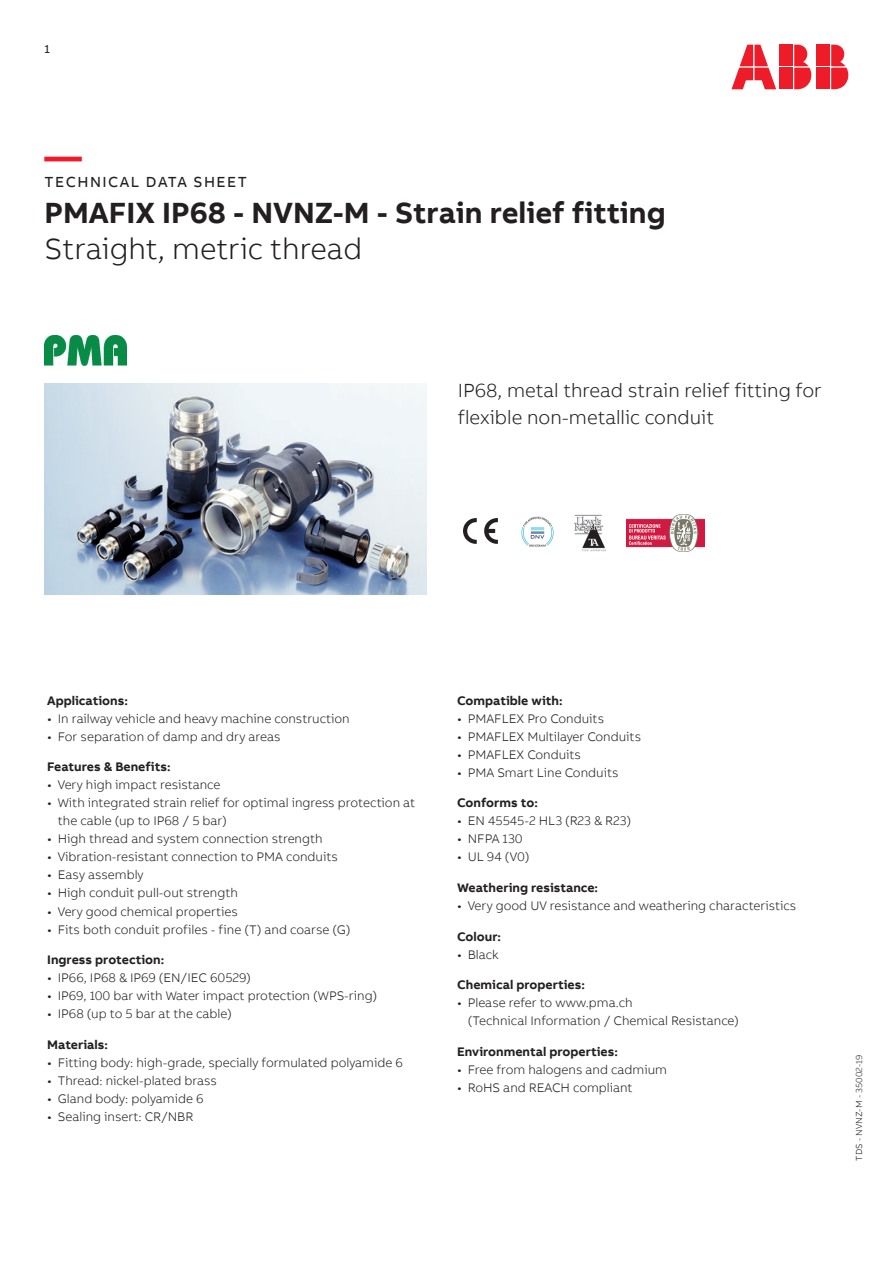
<style>
.page{position:relative;width:893px;height:1263px;background:#fff}
.page>*{position:absolute;margin:0;border:0;box-sizing:border-box;transform-origin:0 0}
.t1{font:700 37.5px "AB Bvoice";color:#ee1c28}
.Headlines_25pt___lea{font:700 30px "AB Bvoice";color:#231f20}
.Subheadlines_25pt{font:300 30px "AB Bvoice";color:#231f20}
.Lead_Text_13pt___lea{font:300 19.5px/27px "AB Bvoice";color:#231f20}
.Category_10pt___lead{font:15px "AB Bvoice";letter-spacing:.1em;color:#231f20}
.t2{font:300 12.75px/18px "AB Bvoice";color:#231f20}
.PT{font:700 12.75px "AB Bvoice";color:#231f20}
.t3{font:12px "AB Bvoice";color:#231f20}
.Type___Part_number{font:300 9px "AB Bvoice";color:#231f20}
</style>
<div class="page">
<div style="left:817px;top:45px;width:13px;height:21px;background:#ee1c28"></div>
<div style="left:817px;top:68px;width:13px;height:21px;background:#ee1c28"></div>
<svg style="left:831px;top:45px;width:17px;height:44px"></svg>
<svg style="left:731px;top:45px;width:45px;height:44px"></svg>
<div style="left:780px;top:45px;width:13px;height:21px;background:#ee1c28"></div>
<div style="left:780px;top:68px;width:13px;height:21px;background:#ee1c28"></div>
<svg style="left:794px;top:45px;width:17px;height:44px"></svg>
<img style="left:45px;top:336px;width:81px;height:29px">
<img style="left:463px;top:518px;width:35px;height:26px">
<img style="left:521px;top:516px;width:33px;height:31px">
<img style="left:575px;top:515px;width:32px;height:36px">
<img style="left:626px;top:515px;width:78px;height:36px">
<img style="left:45px;top:383px;width:382px;height:212px">
<p class="t3" style="left:45px;top:42px;width:7px">1</p>
<p class="t1" style="left:45px;top:132px;width:39px">—</p>
<p class="Category_10pt___lead" style="left:45px;top:173px;width:204px">TECHNICAL DATA SHEET</p>
<p class="Headlines_25pt___lea" style="left:45px;top:193px;width:623px">PMAFIX IP68 - NVNZ-M - Strain relief fitting</p>
<p class="Subheadlines_25pt" style="left:45px;top:231px;width:319px">Straight, metric thread</p>
<p class="Lead_Text_13pt___lea" style="left:458px;top:377px;width:365px">IP68, metal thread strain relief fitting for flexible non-metallic conduit</p>
<p class="PT" style="left:47px;top:692px;width:82px">Applications:</p>
<p class="t2" style="left:47px;top:709px;width:304px">• In railway vehicle and heavy machine construction</p>
<p class="t2" style="left:47px;top:727px;width:235px">• For separation of damp and dry areas</p>
<p class="PT" style="left:47px;top:759px;width:125px">Features &amp; Benefits:</p>
<p class="t2" style="left:47px;top:776px;width:175px">• Very high impact resistance</p>
<p class="t2" style="left:58px;top:794px;width:359px;text-indent:-11px">• With integrated strain relief for optimal ingress protection at the cable (up to IP68 / 5 bar)</p>
<p class="t2" style="left:47px;top:830px;width:277px">• High thread and system connection strength</p>
<p class="t2" style="left:47px;top:848px;width:292px">• Vibration-resistant connection to PMA conduits</p>
<p class="t2" style="left:47px;top:866px;width:98px">• Easy assembly</p>
<p class="t2" style="left:47px;top:884px;width:192px">• High conduit pull-out strength</p>
<p class="t2" style="left:47px;top:902px;width:192px">• Very good chemical properties</p>
<p class="t2" style="left:47px;top:920px;width:305px">• Fits both conduit profiles - fine (T) and coarse (G)</p>
<p class="PT" style="left:47px;top:952px;width:119px">Ingress protection:</p>
<p class="t2" style="left:47px;top:969px;width:205px">• IP66, IP68 &amp; IP69 (EN/IEC 60529)</p>
<p class="t2" style="left:47px;top:987px;width:331px">• IP69, 100 bar with Water impact protection (WPS-ring)</p>
<p class="t2" style="left:47px;top:1005px;width:186px">• IP68 (up to 5 bar at the cable)</p>
<p class="PT" style="left:47px;top:1036px;width:62px">Materials:</p>
<p class="t2" style="left:47px;top:1053px;width:357px">• Fitting body: high-grade, specially formulated polyamide 6</p>
<p class="t2" style="left:47px;top:1071px;width:171px">• Thread: nickel-plated brass</p>
<p class="t2" style="left:47px;top:1089px;width:158px">• Gland body: polyamide 6</p>
<p class="t2" style="left:47px;top:1107px;width:148px">• Sealing insert: CR/NBR</p>
<p class="PT" style="left:457px;top:692px;width:107px">Compatible with:</p>
<p class="t2" style="left:457px;top:709px;width:149px">• PMAFLEX Pro Conduits</p>
<p class="t2" style="left:457px;top:727px;width:186px">• PMAFLEX Multilayer Conduits</p>
<p class="t2" style="left:457px;top:745px;width:125px">• PMAFLEX Conduits</p>
<p class="t2" style="left:457px;top:763px;width:163px">• PMA Smart Line Conduits</p>
<p class="PT" style="left:457px;top:795px;width:82px">Conforms to:</p>
<p class="t2" style="left:457px;top:812px;width:175px">• EN 45545-2 HL3 (R23 &amp; R23)</p>
<p class="t2" style="left:457px;top:830px;width:67px">• NFPA 130</p>
<p class="t2" style="left:457px;top:848px;width:74px">• UL 94 (V0)</p>
<p class="PT" style="left:457px;top:880px;width:142px">Weathering resistance:</p>
<p class="t2" style="left:457px;top:897px;width:341px">• Very good UV resistance and weathering characteristics</p>
<p class="PT" style="left:457px;top:928px;width:45px">Colour:</p>
<p class="t2" style="left:457px;top:945px;width:43px">• Black</p>
<p class="PT" style="left:457px;top:977px;width:129px">Chemical properties:</p>
<p class="t2" style="left:468px;top:994px;width:273px;text-indent:-11px">• Please refer to www.pma.ch<br>(Technical Information / Chemical Resistance)</p>
<p class="PT" style="left:457px;top:1043px;width:162px">Environmental properties:</p>
<p class="t2" style="left:457px;top:1060px;width:211px">• Free from halogens and cadmium</p>
<p class="t2" style="left:457px;top:1078px;width:177px">• RoHS and REACH compliant</p>
<p class="Type___Part_number" style="left:854px;top:1160px;width:107px;rotate:-90deg">TDS - NVNZ-M - 35002-19</p>
</div>
